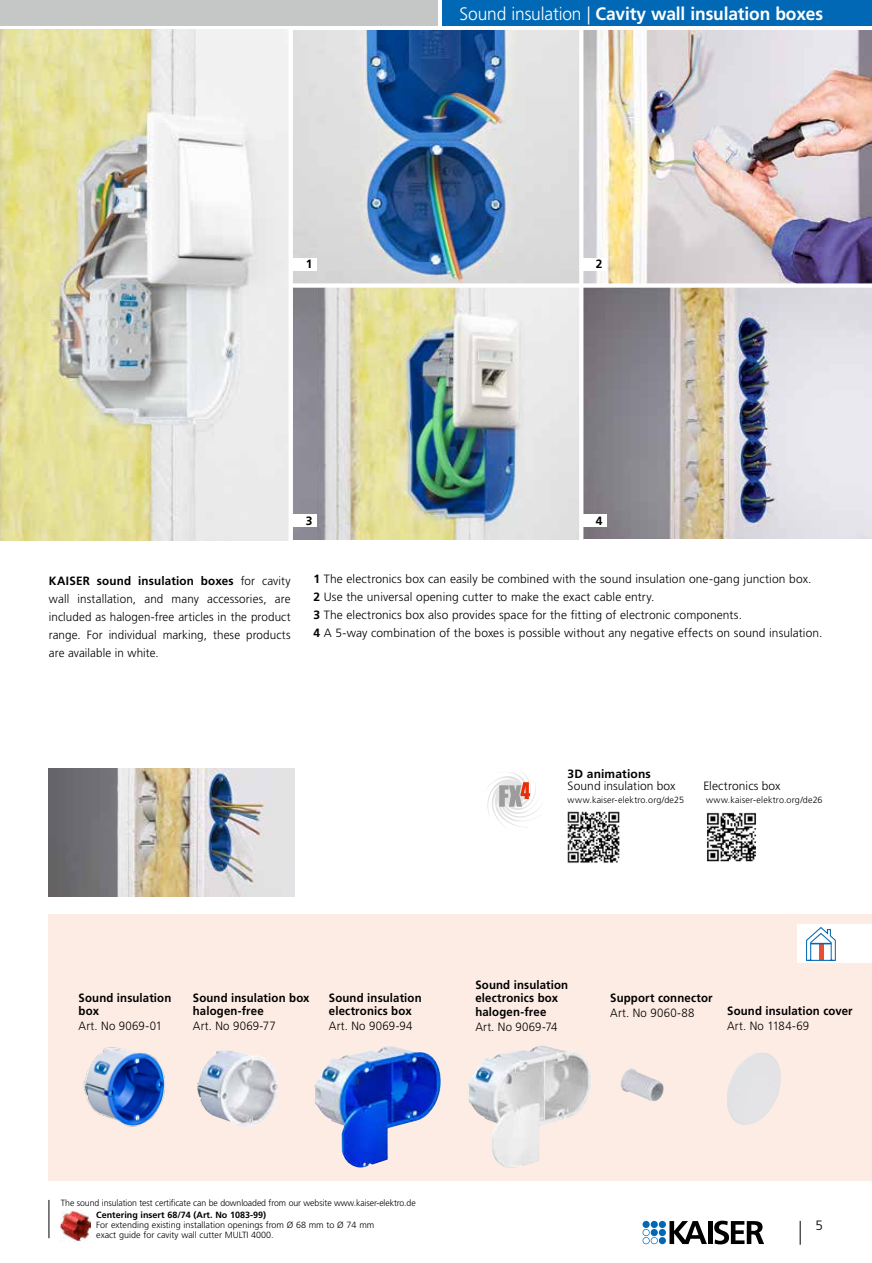
<style>
.page{position:relative;width:872px;height:1263px;background:#fff}
.page>*{position:absolute;margin:0;border:0;box-sizing:border-box;transform-origin:0 0}
.t1{font:700 18px "Frutiger LT Std";letter-spacing:-.01em;color:#fff;scale:.96 1}
.t2{font:300 13.5px "Frutiger LT Std";color:#000}
.t3{font:300 12px/18px "Frutiger LT Std";letter-spacing:.01em;color:#000;text-align:justify}
.t4{font:700 12px/13.5px "Frutiger LT Std";letter-spacing:.015em;color:#000;scale:.95 1}
.t5{font:300 12px "Frutiger LT Std";letter-spacing:.01em;color:#000;scale:.95 1}
.t6{font:700 12px "Frutiger LT Std";letter-spacing:.015em;color:#000}
.t7{font:300 9px/9.8px "Frutiger LT Std";color:#000}
.t8{font:700 9px "Frutiger LT Std";color:#000}
.s1{font-weight:300}
.s2{font-weight:700}
</style>
<div class="page">
<div style="left:442px;top:0;width:430px;height:26px;background:#0068b4"></div>
<div style="left:0;top:0;width:438px;height:26px;background:#c5c6c6"></div>
<img style="left:293px;top:30px;width:286px;height:253px">
<img style="left:293px;top:288px;width:286px;height:252px">
<img style="left:0;top:30px;width:288px;height:510px">
<img style="left:583px;top:288px;width:289px;height:250px">
<img style="left:583px;top:31px;width:289px;height:252px">
<div style="left:581px;top:258px;width:26px;height:13px;background:#fff"></div>
<div style="left:291px;top:258px;width:26px;height:13px;background:#fff"></div>
<div style="left:291px;top:514px;width:26px;height:13px;background:#fff"></div>
<div style="left:581px;top:514px;width:26px;height:13px;background:#fff"></div>
<img style="left:49px;top:769px;width:246px;height:127px">
<svg style="left:487px;top:771px;width:55px;height:57px"></svg>
<div style="left:49px;top:914px;width:823px;height:267px;background:#fdece4"></div>
<img style="left:197px;top:1050px;width:81px;height:77px">
<img style="left:83px;top:1047px;width:82px;height:80px">
<img style="left:314px;top:1046px;width:127px;height:122px">
<img style="left:468px;top:1045px;width:123px;height:123px">
<img style="left:620px;top:1068px;width:44px;height:33px">
<img style="left:727px;top:1052px;width:54px;height:73px">
<div style="left:797px;top:925px;width:75px;height:38px;background:#fff"></div>
<svg style="left:806px;top:927px;width:30px;height:34px"></svg>
<hr style="left:49px;top:1200px;width:1px;height:38px;background:#000">
<img style="left:61px;top:1211px;width:30px;height:31px">
<img style="left:567px;top:811px;width:53px;height:52px">
<img style="left:707px;top:812px;width:49px;height:50px">
<svg style="left:799px;top:1221px;width:1px;height:24px"></svg>
<div style="left:659px;top:1229px;width:7px;height:7px;background:#0068b4;border-radius:50%"></div>
<div style="left:650px;top:1221px;width:8px;height:7px;background:#0068b4;border-radius:50%"></div>
<div style="left:659px;top:1221px;width:7px;height:7px;background:#0068b4;border-radius:50%"></div>
<div style="left:642px;top:1221px;width:7px;height:7px;background:#0068b4;border-radius:50%"></div>
<div style="left:659px;top:1237px;width:7px;height:7px;background:#0068b4;border-radius:50%"></div>
<svg style="left:642px;top:1229px;width:16px;height:15px"></svg>
<hr style="left:708px;top:1221px;width:4px;height:23px;background:#000">
<svg style="left:714px;top:1221px;width:50px;height:23px"></svg>
<svg style="left:669px;top:1221px;width:38px;height:23px"></svg>
<h1 class="t1" style="left:459px;top:3px;width:380px"><span class="s1">Sound insulation |</span> Cavity wall insulation boxes</h1>
<p class="t6" style="left:306px;top:257px;width:8px">1</p>
<p class="t6" style="left:596px;top:257px;width:8px">2</p>
<p class="t6" style="left:306px;top:514px;width:8px">3</p>
<p class="t6" style="left:596px;top:514px;width:8px">4</p>
<p class="t3" style="left:49px;top:572px;width:243px"><span class="s2">KAISER sound insulation boxes</span> for cavity wall installation, and many accessories, are included as halogen-free articles in the product range. For individual marking, these products are available in white.</p>
<p class="t3" style="left:313px;top:570px;width:510px;text-align:left"><span class="s2">1</span> The electronics box can easily be combined with the sound insulation one-gang junction box.<br><span class="s2">2</span> Use the universal opening cutter to make the exact cable entry.<br><span class="s2">3</span> The electronics box also provides space for the fitting of electronic components.<br><span class="s2">4</span> A 5-way combination of the boxes is possible without any negative effects on sound insulation.</p>
<p class="t6" style="left:567px;top:766px;width:85px">3D animations</p>
<p class="t3" style="left:567px;top:777px;width:109px">Sound insulation box</p>
<p class="t3" style="left:703px;top:777px;width:79px">Electronics box</p>
<p class="t7" style="left:567px;top:795px;width:118px">www.kaiser-elektro.org/de25</p>
<p class="t7" style="left:706px;top:795px;width:118px">www.kaiser-elektro.org/de26</p>
<p class="t4" style="left:79px;top:991px;width:99px">Sound insulation box</p>
<p class="t5" style="left:79px;top:1019px;width:89px">Art. No 9069-01</p>
<p class="t4" style="left:193px;top:991px;width:124px">Sound insulation box halogen-free</p>
<p class="t5" style="left:193px;top:1019px;width:89px">Art. No 9069-77</p>
<p class="t4" style="left:329px;top:991px;width:99px">Sound insulation electronics box</p>
<p class="t5" style="left:329px;top:1019px;width:90px">Art. No 9069-94</p>
<p class="t4" style="left:475px;top:978px;width:99px">Sound insulation electronics box halogen-free</p>
<p class="t5" style="left:475px;top:1019px;width:88px">Art. No 9069-74</p>
<p class="t4" style="left:610px;top:991px;width:109px">Support connector</p>
<p class="t5" style="left:610px;top:1006px;width:90px">Art. No 9060-88</p>
<p class="t4" style="left:727px;top:1004px;width:134px">Sound insulation cover</p>
<p class="t5" style="left:727px;top:1019px;width:88px">Art. No 1184-69</p>
<p class="t7" style="left:61px;top:1198px;width:356px">The sound insulation test certificate can be downloaded from our website www.kaiser-elektro.de</p>
<p class="t8" style="left:96px;top:1210px;width:171px">Centering insert 68/74 (Art. No 1083-99)</p>
<p class="t7" style="left:96px;top:1220px;width:279px">For extending existing installation openings from Ø 68 mm to Ø 74 mm exact guide for cavity wall cutter MULTI 4000.</p>
<p class="t2" style="left:815px;top:1218px;width:9px">5</p>
</div>
